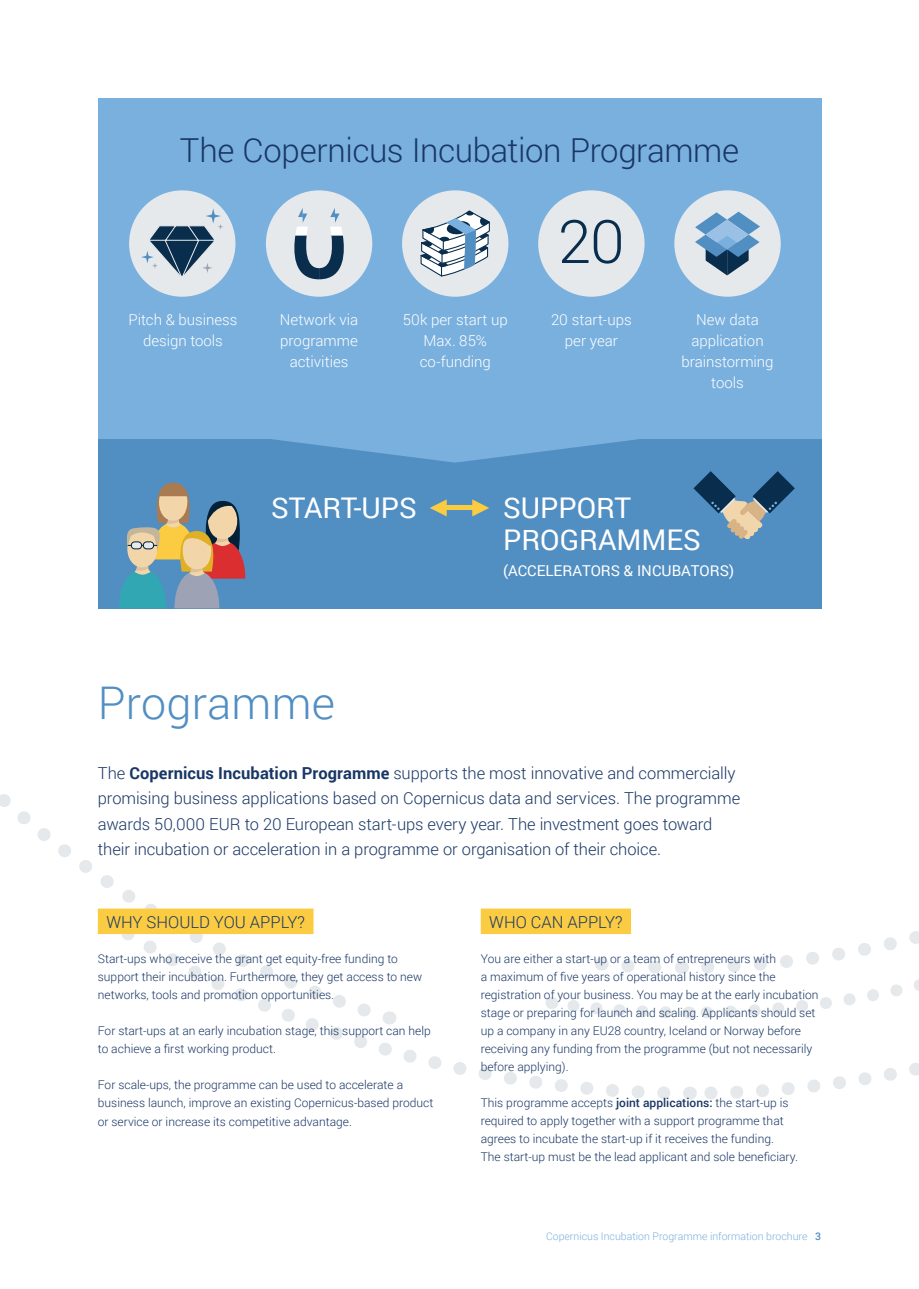
<style>
.page{position:relative;width:919px;height:1289px;background:#fff}
.page>*{position:absolute;margin:0;border:0;box-sizing:border-box;transform-origin:0 0}
.t1{font:300 60px "Roboto";color:#092d4d}
.t2{font:300 45px "Roboto";letter-spacing:.005em;color:#518ec2}
.t3{font:300 33px "Roboto";letter-spacing:-.01em;color:#193765}
.t4{font:28.5px/31.5px "Roboto";color:#fff}
.t5{font:300 16.5px/25.5px "Roboto";letter-spacing:-.005em;color:#193765}
.t6{font:300 15px/21px "Roboto";color:#fff;text-align:center}
.t7{font:15px "Roboto";color:#fff}
.t8{font:300 12px/18px "Roboto";color:#193765}
.t9{font:300 10.5px "Roboto";color:#7ab0de}
.s1{font-weight:700}
.s2{font-weight:500}
.s3{font-weight:500;color:#518ec2}
</style>
<div class="page">
<svg style="left:689px;top:1063px;width:229px;height:37px"></svg>
<svg style="left:306px;top:934px;width:364px;height:165px"></svg>
<svg style="left:689px;top:1086px;width:1px;height:13px"></svg>
<svg style="left:0;top:794px;width:380px;height:232px"></svg>
<svg style="left:389px;top:1011px;width:1px;height:13px"></svg>
<svg style="left:688px;top:965px;width:230px;height:54px"></svg>
<svg style="left:688px;top:1006px;width:1px;height:12px"></svg>
<svg style="left:549px;top:991px;width:123px;height:33px"></svg>
<svg style="left:601px;top:957px;width:1px;height:13px"></svg>
<svg style="left:614px;top:952px;width:68px;height:28px"></svg>
<svg style="left:694px;top:931px;width:225px;height:49px"></svg>
<div style="left:98px;top:438px;width:723px;height:170px;background:#518ec2"></div>
<svg style="left:119px;top:483px;width:126px;height:125px"></svg>
<div style="left:98px;top:98px;width:723px;height:340px;background:#7ab0de"></div>
<svg style="left:430px;top:500px;width:16px;height:16px"></svg>
<svg style="left:472px;top:499px;width:17px;height:17px"></svg>
<svg style="left:255px;top:438px;width:400px;height:24px"></svg>
<div style="left:98px;top:908px;width:215px;height:26px;background:#fbcb42"></div>
<div style="left:480px;top:908px;width:151px;height:26px;background:#fbcb42"></div>
<div style="left:129px;top:190px;width:106px;height:107px;background:#e5e9eb;border-radius:50%"></div>
<svg style="left:141px;top:208px;width:82px;height:73px"></svg>
<div style="left:538px;top:190px;width:106px;height:107px;background:#e5e9eb;border-radius:50%"></div>
<div style="left:266px;top:190px;width:106px;height:107px;background:#e5e9eb;border-radius:50%"></div>
<svg style="left:294px;top:208px;width:50px;height:71px"></svg>
<div style="left:402px;top:190px;width:106px;height:107px;background:#e5e9eb;border-radius:50%"></div>
<svg style="left:420px;top:210px;width:70px;height:67px"></svg>
<div style="left:674px;top:190px;width:106px;height:107px;background:#e5e9eb;border-radius:50%"></div>
<svg style="left:695px;top:212px;width:65px;height:63px"></svg>
<div style="left:442px;top:505px;width:33px;height:5px;background:#fbcb42"></div>
<svg style="left:693px;top:471px;width:101px;height:69px"></svg>
<h3 class="t3" style="left:180px;top:128px;width:560px">The Copernicus Incubation Programme</h3>
<h1 class="t1" style="left:558px;top:200px;width:68px">20</h1>
<p class="t6" style="left:128px;top:309px;width:110px">Pitch &amp; business design tools</p>
<p class="t6" style="left:280px;top:309px;width:80px">Network via programme activities</p>
<p class="t6" style="left:402px;top:309px;width:106px">50k per start up<br>Max. 85% co-funding</p>
<p class="t6" style="left:551px;top:309px;width:82px">20 start-ups per year</p>
<p class="t6" style="left:681px;top:309px;width:94px">New data application brainstorming tools</p>
<h3 class="t4" style="left:271px;top:491px;width:147px">START-UPS</h3>
<h3 class="t4" style="left:503px;top:491px;width:199px">SUPPORT<br>PROGRAMMES</h3>
<p class="t7" style="left:503px;top:560px;width:232px">(ACCELERATORS &amp; INCUBATORS)</p>
<h2 class="t2" style="left:98px;top:672px;width:239px">Programme</h2>
<p class="t5" style="left:98px;top:759px;width:644px">The <span class="s1">Copernicus Incubation Programme</span> supports the most innovative and commercially promising business applications based on Copernicus data and services. The programme awards 50,000 EUR to 20 European start-ups every year. The investment goes toward their incubation or acceleration in a programme or organisation of their choice.</p>
<h3 class="t5" style="left:106px;top:908px;width:200px">WHY SHOULD YOU APPLY?</h3>
<p class="t8" style="left:98px;top:949px;width:326px">Start-ups who receive the grant get equity-free funding to support their incubation. Furthermore, they get access to new networks, tools and promotion opportunities.</p>
<p class="t8" style="left:98px;top:1021px;width:334px">For start-ups at an early incubation stage, this support can help to achieve a first working product.</p>
<p class="t8" style="left:98px;top:1075px;width:337px">For scale-ups, the programme can be used to accelerate a business launch, improve an existing Copernicus-based product</p>
<p class="t8" style="left:98px;top:1112px;width:255px">or service or increase its competitive advantage.</p>
<h3 class="t5" style="left:489px;top:908px;width:135px">WHO CAN APPLY?</h3>
<p class="t8" style="left:480px;top:949px;width:339px">You are either a start-up or a team of entrepreneurs with<br>a maximum of five years of operational history since the registration of your business. You may be at the early incubation stage or preparing for launch and scaling. Applicants should set up a company in any EU28 country, Iceland or Norway before receiving any funding from the programme (but not necessarily before applying).</p>
<p class="t8" style="left:480px;top:1093px;width:318px">This programme accepts <span class="s2">joint applications:</span> the start-up is required to apply together with a support programme that agrees to incubate the start-up if it receives the funding.<br>The start-up must be the lead applicant and sole beneficiary.</p>
<p class="t9" style="left:546px;top:1229px;width:276px">Copernicus Incubation Programme information brochure <span class="s3">3</span></p>
</div>
